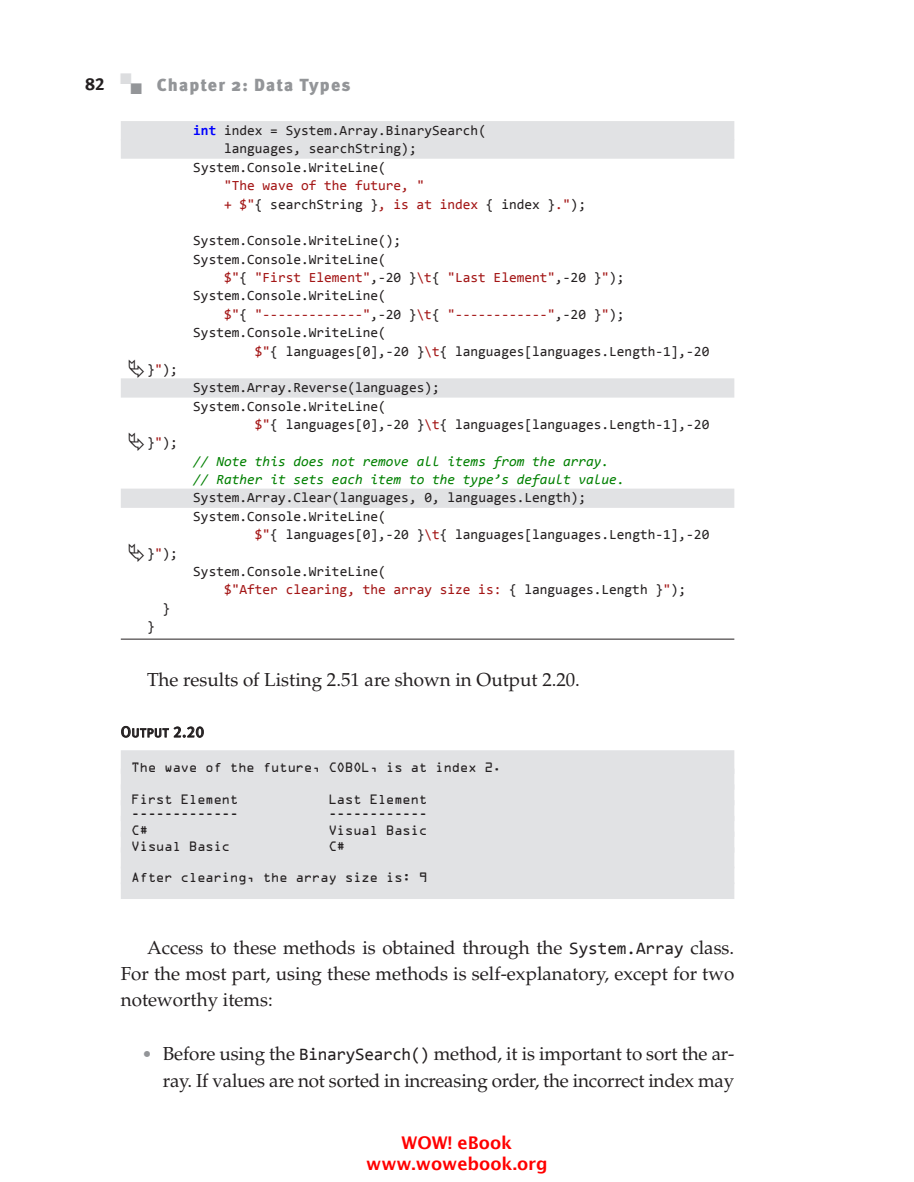
<style>
.page{position:relative;width:914px;height:1182px;background:#fff}
.page>*{position:absolute;margin:0;border:0;box-sizing:border-box;transform-origin:0 0}
.t1{font:18.9px/26.2px "Palatino";letter-spacing:-.005em;color:#231f20;text-align:justify}
.t2{font:600 17.5px/21px "Lucida Sans";color:#f00;text-align:center}
.t3{font:900 17.5px "Meta OT";letter-spacing:.065em;color:#939598}
.t4{font:15.4px "Meta Plus Book Caps SC800";color:#231f20}
.t5{font:14px/18.4px "Consolas";color:#231f20}
.t6{font:14px/18.4px "Consolas";color:#a31515}
.t7{font:italic 14px/18.4px "Consolas";color:#008000}
.t8{font:12.25px "OCRA Std";letter-spacing:-.05em;color:#231f20}
.s1{font-family:"Meta Plus Bold Caps";font-weight:400;color:#231f20}
.s2{font-weight:700;color:#00f}
.s3{color:#231f20}
.s4{color:#a31515}
.s5{font-size:12.25px}
.s6{font-family:"Consolas";font-size:17.5px}
.s7{font-size:17.5px;color:#939598}
</style>
<div class="page">
<div style="left:121px;top:121px;width:613px;height:19px;background:#e1e2e4"></div>
<div style="left:121px;top:139px;width:613px;height:20px;background:#e1e2e4"></div>
<div style="left:121px;top:378px;width:613px;height:20px;background:#e1e2e4"></div>
<div style="left:121px;top:489px;width:613px;height:19px;background:#e1e2e4"></div>
<hr style="left:121px;top:639px;width:613px;height:1px;background:#231f20">
<div style="left:121px;top:750px;width:613px;height:24px;background:#e1e2e4"></div>
<div style="left:121px;top:769px;width:613px;height:21px;background:#e1e2e4"></div>
<div style="left:121px;top:784px;width:613px;height:21px;background:#e1e2e4"></div>
<div style="left:121px;top:800px;width:613px;height:21px;background:#e1e2e4"></div>
<div style="left:121px;top:816px;width:613px;height:21px;background:#e1e2e4"></div>
<div style="left:121px;top:832px;width:613px;height:21px;background:#e1e2e4"></div>
<div style="left:121px;top:847px;width:613px;height:21px;background:#e1e2e4"></div>
<div style="left:121px;top:867px;width:613px;height:17px;background:#e1e2e4"></div>
<div style="left:121px;top:882px;width:613px;height:17px;background:#e1e2e4"></div>
<svg style="left:121px;top:726px;width:83px;height:12px"></svg>
<p class="t3" style="left:86px;top:74px;width:266px"><span class="s1">82</span> <sup>■</sup>■ Chapter 2: Data Types</p>
<p class="t5" style="left:193px;top:121px;width:294px"><span class="s2">int</span> index = System.Array.BinarySearch(</p>
<p class="t5" style="left:224px;top:139px;width:194px">languages, searchString);</p>
<p class="t5" style="left:193px;top:158px;width:194px">System.Console.WriteLine(</p>
<p class="t6" style="left:224px;top:176px;width:363px">"The wave of the future, "<br>+ $"<span class="s3">{ searchString }</span>, is at index <span class="s3">{ index }</span>."<span class="s3">);</span></p>
<p class="t5" style="left:193px;top:231px;width:209px">System.Console.WriteLine();<br>System.Console.WriteLine(</p>
<p class="t5" style="left:193px;top:268px;width:433px;text-indent:31px"><span class="s4">$"</span>{ <span class="s4">"First Element"</span>,-20 }<span class="s4">\t</span>{ <span class="s4">"Last Element"</span>,-20 }<span class="s4">"</span>);<br>System.Console.WriteLine(</p>
<p class="t6" style="left:224px;top:305px;width:402px">$"<span class="s3">{</span> "-------------"<span class="s3">,-20 }</span>\t<span class="s3">{</span> "------------"<span class="s3">,-20 }</span>"<span class="s3">);</span></p>
<p class="t5" style="left:193px;top:323px;width:194px">System.Console.WriteLine(</p>
<p class="t5" style="left:255px;top:341px;width:456px"><span class="s4">$"</span>{ languages[0],-20 }<span class="s4">\t</span>{ languages[languages.Length-1],-20</p>
<p class="t5" style="left:147px;top:360px;width:32px">}<span class="s4">"</span>);</p>
<p class="t5" style="left:193px;top:378px;width:248px">System.Array.Reverse(languages);</p>
<p class="t5" style="left:193px;top:396px;width:194px">System.Console.WriteLine(</p>
<p class="t5" style="left:255px;top:415px;width:456px"><span class="s4">$"</span>{ languages[0],-20 }<span class="s4">\t</span>{ languages[languages.Length-1],-20</p>
<p class="t5" style="left:147px;top:433px;width:32px">}<span class="s4">"</span>);</p>
<p class="t7" style="left:193px;top:451px;width:433px">// Note this does not remove all items from the array. // Rather it sets each item to the type’s default value.</p>
<p class="t5" style="left:193px;top:488px;width:394px">System.Array.Clear(languages, 0, languages.Length);</p>
<p class="t5" style="left:193px;top:507px;width:194px">System.Console.WriteLine(</p>
<p class="t5" style="left:255px;top:525px;width:456px"><span class="s4">$"</span>{ languages[0],-20 }<span class="s4">\t</span>{ languages[languages.Length-1],-20</p>
<p class="t5" style="left:147px;top:543px;width:32px">}<span class="s4">"</span>);</p>
<p class="t5" style="left:224px;top:562px;width:463px;text-indent:-31px">System.Console.WriteLine(<br><span class="s4">$"After clearing, the array size is:</span> { languages.Length }<span class="s4">"</span>);</p>
<p class="t5" style="left:162px;top:598px;width:9px">}</p>
<p class="t5" style="left:147px;top:617px;width:9px">}</p>
<h1 class="t1" style="left:147px;top:666px;width:434px">The results of Listing 2.51 are shown in Output 2.20.</h1>
<p class="t4" style="left:121px;top:723px;width:85px">O<span class="s5">utput</span> 2.20</p>
<p class="t8" style="left:131px;top:762px;width:371px">The wave of the future, COBOL, is at index 2.</p>
<p class="t8" style="left:131px;top:794px;width:109px">First Element</p>
<p class="t8" style="left:328px;top:794px;width:101px">Last Element</p>
<p class="t8" style="left:131px;top:809px;width:109px">-------------</p>
<p class="t8" style="left:328px;top:809px;width:101px">------------</p>
<p class="t8" style="left:131px;top:825px;width:19px">C#</p>
<p class="t8" style="left:328px;top:825px;width:101px">Visual Basic</p>
<p class="t8" style="left:131px;top:841px;width:101px">Visual Basic</p>
<p class="t8" style="left:328px;top:841px;width:19px">C#</p>
<p class="t8" style="left:131px;top:872px;width:298px">After clearing, the array size is: 9</p>
<h1 class="t1" style="left:121px;top:934px;width:615px;text-indent:26px">Access to these methods is obtained through the <span class="s6">System.Array</span> class.<br>For the most part, using these methods is self-explanatory, except for two noteworthy items:</h1>
<h1 class="t1" style="left:142px;top:1041px;width:594px;text-align:right"><span class="s7">•</span> Before using the <span class="s6">BinarySearch()</span> method, it is important to sort the ar&shy;ray. If values are not sorted in increasing order, the incorrect index may</h1>
<p class="t2" style="left:366px;top:1132px;width:183px">WOW! eBook www.wowebook.org</p>
</div>
